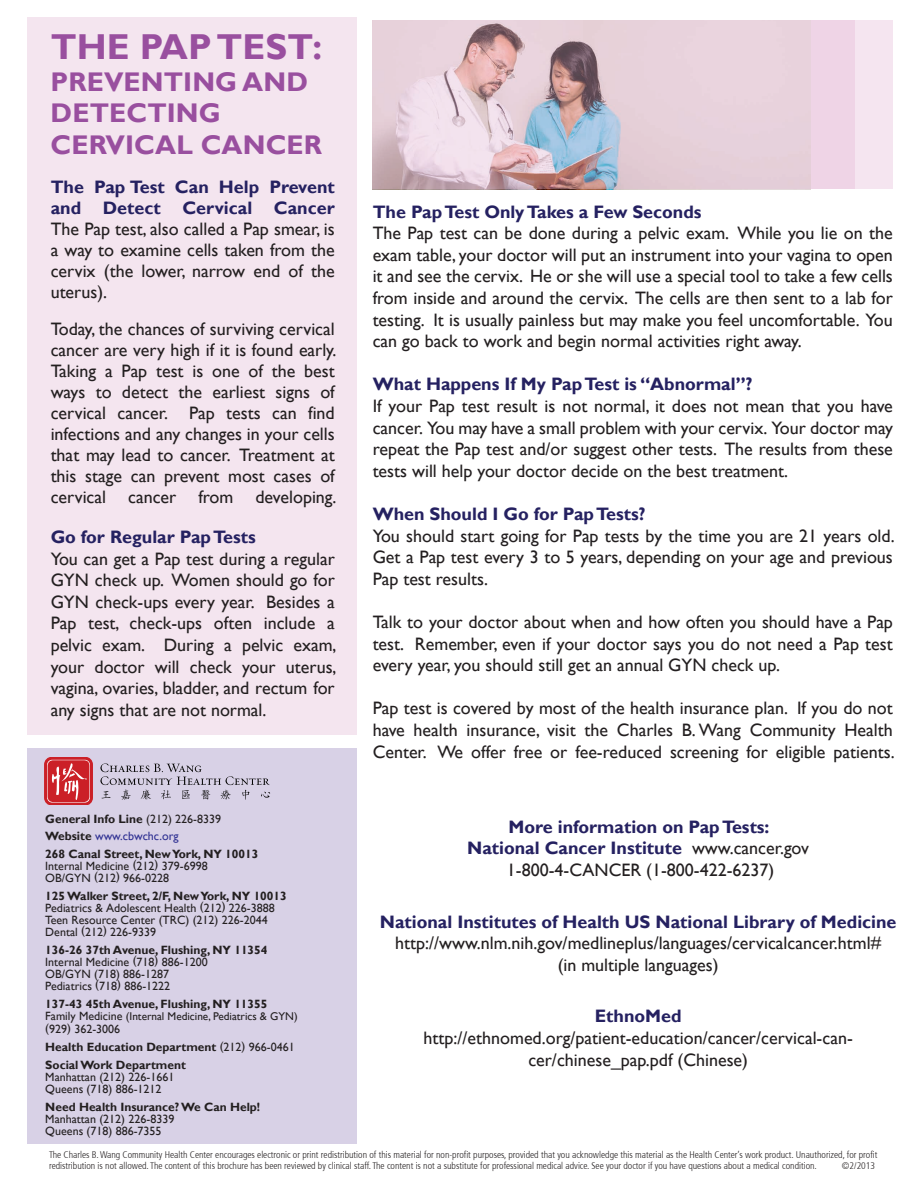
<style>
.page{position:relative;width:918px;height:1188px;background:#fff}
.page>*{position:absolute;margin:0;border:0;box-sizing:border-box;transform-origin:0 0}
.t1{font:700 36px "Gill Sans";letter-spacing:.005em;color:#994f9f}
.t2{font:700 27px/31.5px "Gill Sans";letter-spacing:.005em;color:#994f9f}
.t3{font:18px/21.6px "Gill Sans";color:#231f20;text-align:justify}
.t4{font:700 18px/21.6px "Gill Sans";color:#252161}
.t5{font:12px/12px "Gill Sans";color:#231f20}
.t6{font:700 12px/18px "Gill Sans";color:#231f20}
.t7{font:11.25px "Gill Sans";color:#231f20}
.t8{font:300 condensed 9.6px/10.5px "Frutiger";color:#231f20}
.s1{font-weight:400}
.s2{font-weight:400;color:#2e3092}
.s3{font-size:12px}
.s4{font-weight:400;color:#231f20}
</style>
<div class="page">
<div style="left:27px;top:18px;width:330px;height:717px;background:#f4e5ef"></div>
<div style="left:27px;top:748px;width:330px;height:396px;background:#d8d1e6"></div>
<svg style="left:373px;top:21px;width:520px;height:168px;background:#ddc9d3"></svg>
<svg style="left:100px;top:763px;width:170px;height:37px"></svg>
<svg style="left:45px;top:758px;width:48px;height:47px;background:#d3474d"></svg>
<h1 class="t1" style="left:51px;top:25px;width:273px">THE PAP TEST:</h1>
<h2 class="t2" style="left:51px;top:67px;width:273px">PREVENTING AND<br>DETECTING<br>CERVICAL CANCER</h2>
<p class="t4" style="left:51px;top:177px;width:286px;line-height:21px">The Pap Test Can Help Prevent and Detect Cervical Cancer</p>
<p class="t3" style="left:51px;top:219px;width:286px;line-height:21px">The Pap test, also called a Pap smear, is a way to examine cells taken from the cervix (the lower, narrow end of the uterus).</p>
<p class="t3" style="left:51px;top:319px;width:287px;line-height:21px">Today, the chances of surviving cervical cancer are very high if it is found early.<br>Taking a Pap test is one of the best ways to detect the earliest signs of cervical cancer. Pap tests can find infections and any changes in your cells that may lead to cancer. Treatment at this stage can prevent most cases of cervical cancer from developing.</p>
<p class="t4" style="left:51px;top:527px;width:207px">Go for Regular Pap Tests</p>
<p class="t3" style="left:51px;top:548px;width:287px">You can get a Pap test during a regular GYN check up. Women should go for GYN check-ups every year. Besides a Pap test, check-ups often include a pelvic exam. During a pelvic exam, your doctor will check your uterus, vagina, ovaries, bladder, and rectum for any signs that are not normal.</p>
<p class="t6" style="left:45px;top:811px;width:177px;line-height:16.5px">General Info Line <span class="s1">(212) 226-8339<br></span>Website <span class="s2">www.cbwchc.org</span></p>
<p class="t6" style="left:45px;top:845px;width:215px">268 Canal Street, New York, NY 10013</p>
<p class="t5" style="left:45px;top:860px;width:164px">Internal Medicine (212) 379-6998<br>OB/GYN (212) 966-0228</p>
<p class="t6" style="left:45px;top:887px;width:243px">125 Walker Street, 2/F, New York, NY 10013</p>
<p class="t5" style="left:45px;top:902px;width:231px">Pediatrics &amp; Adolescent Health (212) 226-3888<br>Teen Resource Center (TRC) (212) 226-2044<br>Dental (212) 226-9339</p>
<p class="t6" style="left:45px;top:941px;width:224px">136-26 37th Avenue, Flushing, NY 11354</p>
<p class="t5" style="left:45px;top:956px;width:164px">Internal Medicine (718) 886-1200<br>OB/GYN (718) 886-1287<br>Pediatrics (718) 886-1222</p>
<p class="t6" style="left:45px;top:995px;width:224px">137-43 45th Avenue, Flushing, NY 11355</p>
<p class="t7" style="left:45px;top:1009px;width:254px"><span class="s3">Family Medicine</span> (Internal Medicine, Pediatrics &amp; GYN)</p>
<p class="t6" style="left:45px;top:1020px;width:251px"><span class="s1">(929) 362-3006<br></span>Health Education Department <span class="s1">(212) 966-0461<br></span>Social Work Department</p>
<p class="t5" style="left:45px;top:1071px;width:131px">Manhattan (212) 226-1661<br>Queens (718) 886-1212</p>
<p class="t6" style="left:45px;top:1098px;width:216px">Need Health Insurance? We Can Help!</p>
<p class="t5" style="left:45px;top:1113px;width:131px">Manhattan (212) 226-8339<br>Queens (718) 886-7355</p>
<p class="t4" style="left:373px;top:201px;width:330px">The Pap Test Only Takes a Few Seconds</p>
<p class="t3" style="left:373px;top:223px;width:522px">The Pap test can be done during a pelvic exam. While you lie on the exam table, your doctor will put an instrument into your vagina to open it and see the cervix. He or she will use a special tool to take a few cells from inside and around the cervix. The cells are then sent to a lab for testing. It is usually painless but may make you feel uncomfortable. You can go back to work and begin normal activities right away.</p>
<p class="t4" style="left:373px;top:374px;width:381px">What Happens If My Pap Test is “Abnormal”?</p>
<p class="t3" style="left:373px;top:395px;width:522px">If your Pap test result is not normal, it does not mean that you have cancer. You may have a small problem with your cervix. Your doctor may repeat the Pap test and/or suggest other tests. The results from these tests will help your doctor decide on the best treatment.</p>
<p class="t4" style="left:373px;top:504px;width:274px">When Should I Go for Pap Tests?</p>
<p class="t3" style="left:373px;top:525px;width:524px">You should start going for Pap tests by the time you are 21 years old.<br>Get a Pap test every 3 to 5 years, depending on your age and previous Pap test results.</p>
<p class="t3" style="left:373px;top:611px;width:522px">Talk to your doctor about when and how often you should have a Pap test. Remember, even if your doctor says you do not need a Pap test every year, you should still get an annual GYN check up.</p>
<p class="t3" style="left:373px;top:698px;width:524px">Pap test is covered by most of the health insurance plan. If you do not have health insurance, visit the Charles B. Wang Community Health Center. We offer free or fee-reduced screening for eligible patients.</p>
<p class="t4" style="left:467px;top:816px;width:344px;text-align:center">More information on Pap Tests:<br>National Cancer Institute <span class="s4">www.cancer.gov<br>1-800-4-CANCER (1-800-422-6237)</span></p>
<p class="t4" style="left:380px;top:911px;width:518px">National Institutes of Health US National Library of Medicine</p>
<p class="t3" style="left:395px;top:933px;width:488px;text-align:center">http://www.nlm.nih.gov/medlineplus/languages/cervicalcancer.html# (in multiple languages)</p>
<p class="t4" style="left:595px;top:1006px;width:88px">EthnoMed</p>
<p class="t3" style="left:424px;top:1027px;width:431px;text-align:center">http://ethnomed.org/patient-education/cancer/cervical-can&shy;cer/chinese_pap.pdf (Chinese)</p>
<p class="t8" style="left:49px;top:1150px;width:830px">The Charles B. Wang Community Health Center encourages electronic or print redistribution of this material for non-profit purposes, provided that you acknowledge this material as the Health Center’s work product. Unauthorized, for profit redistribution is not allowed. The content of this brochure has been reviewed by clinical staff. The content is not a substitute for professional medical advice. See your doctor if you have questions about a medical condition.</p>
<p class="t8" style="left:842px;top:1161px;width:35px">©2/2013</p>
</div>
